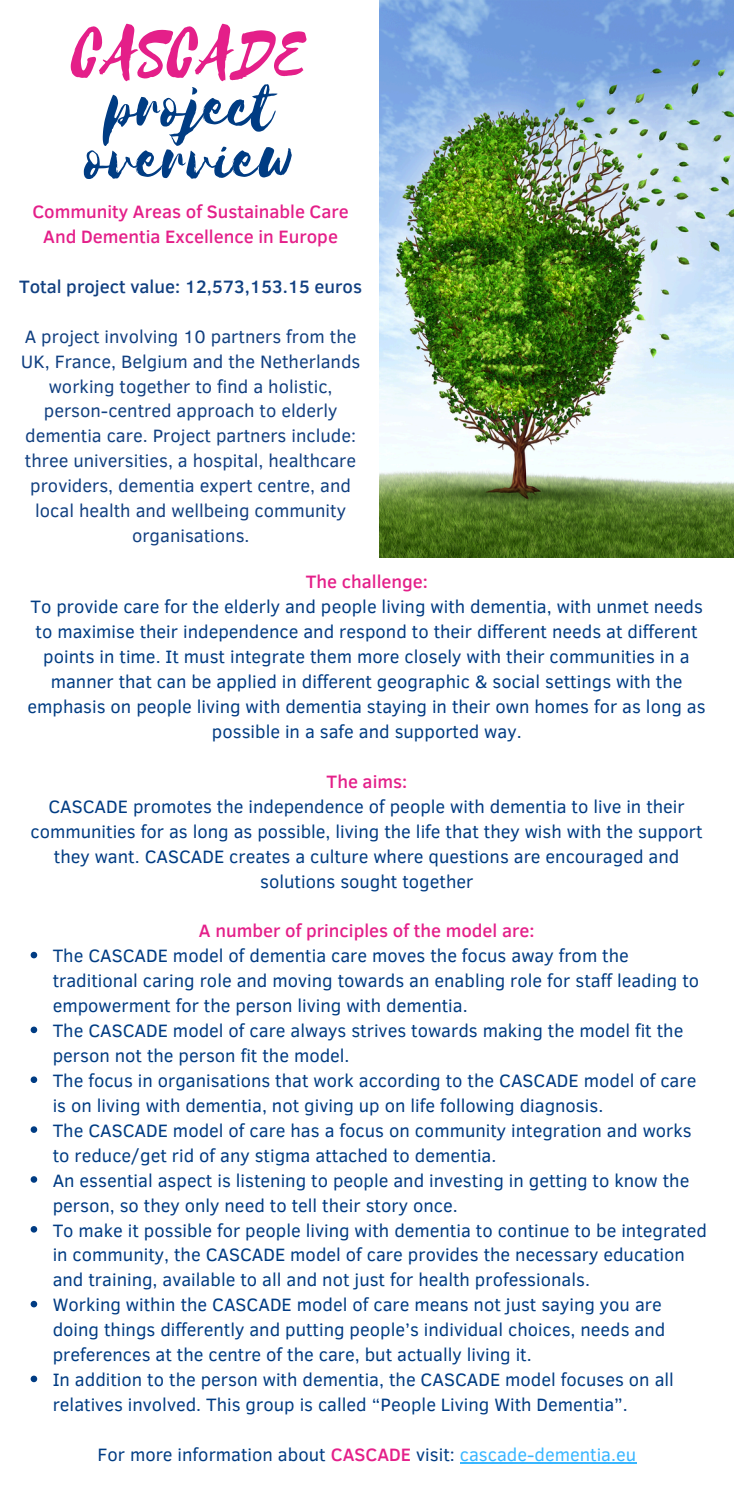
<style>
.page{position:relative;width:734px;height:1489px;background:#fff}
.page>*{position:absolute;margin:0;border:0;box-sizing:border-box;transform-origin:0 0}
.t1{font:75.08px "Selima";color:#003c83}
.t2{font:75.08px "Selima";color:#e41f89}
.t3{font:18.38px/24.8px "Clear Sans";color:#003c83}
.t4{font:18.38px/24.8px "Clear Sans";color:#114081;text-align:center}
.t5{font:500 18.38px/24.8px "Clear Sans";color:#e41f89;text-align:center}
.t6{font:500 18.38px "Clear Sans";color:#114081}
.s1{font-weight:500;color:#e41f89}
.s2{color:#38b6ff}
</style>
<div class="page">
<img style="left:380px;top:0;width:354px;height:557px">
<svg style="left:31px;top:951px;width:6px;height:7px"></svg>
<svg style="left:31px;top:1026px;width:6px;height:7px"></svg>
<svg style="left:31px;top:1076px;width:6px;height:7px"></svg>
<svg style="left:31px;top:1126px;width:6px;height:6px"></svg>
<svg style="left:31px;top:1176px;width:6px;height:6px"></svg>
<svg style="left:31px;top:1226px;width:6px;height:6px"></svg>
<svg style="left:31px;top:1300px;width:6px;height:7px"></svg>
<svg style="left:31px;top:1375px;width:6px;height:7px"></svg>
<hr style="left:460px;top:1462px;width:176px;height:1px;background:#38b6ff">
<h1 class="t2" style="left:74px;top:13px;width:236px">CASCADE</h1>
<h1 class="t1" style="left:107px;top:65px;width:168px">project</h1>
<h1 class="t1" style="left:86px;top:118px;width:211px">overview</h1>
<h2 class="t5" style="left:32px;top:198px;width:318px">Community Areas of Sustainable Care<br>And Dementia Excellence in Europe</h2>
<h2 class="t6" style="left:19px;top:273px;width:345px">Total project value: 12,573,153.15 euros</h2>
<p class="t4" style="left:21px;top:323px;width:341px">A project involving 10 partners from the UK, France, Belgium and the Netherlands working together to find a holistic, person-centred approach to elderly dementia care. Project partners include: three universities, a hospital, healthcare providers, dementia expert centre, and local health and wellbeing community organisations.</p>
<p class="t5" style="left:306px;top:568px;width:124px">The challenge:</p>
<p class="t3" style="left:27px;top:593px;width:679px;text-align:center">To provide care for the elderly and people living with dementia, with unmet needs to maximise their independence and respond to their different needs at different points in time. It must integrate them more closely with their communities in a manner that can be applied in different geographic &amp; social settings with the emphasis on people living with dementia staying in their own homes for as long as possible in a safe and supported way.</p>
<p class="t5" style="left:327px;top:768px;width:82px">The aims:</p>
<p class="t3" style="left:30px;top:793px;width:673px;text-align:center">CASCADE promotes the independence of people with dementia to live in their communities for as long as possible, living the life that they wish with the support they want. CASCADE creates a culture where questions are encouraged and solutions sought together</p>
<p class="t5" style="left:199px;top:917px;width:337px">A number of principles of the model are:</p>
<h2 class="t3" style="left:53px;top:942px;width:648px">The CASCADE model of dementia care moves the focus away from the traditional caring role and moving towards an enabling role for staff leading to empowerment for the person living with dementia.</h2>
<p class="t3" style="left:53px;top:1017px;width:632px">The CASCADE model of care always strives towards making the model fit the person not the person fit the model.</p>
<p class="t3" style="left:53px;top:1067px;width:645px">The focus in organisations that work according to the CASCADE model of care is on living with dementia, not giving up on life following diagnosis.</p>
<p class="t3" style="left:53px;top:1117px;width:640px">The CASCADE model of care has a focus on community integration and works to reduce/get rid of any stigma attached to dementia.</p>
<p class="t3" style="left:53px;top:1166px;width:638px">An essential aspect is listening to people and investing in getting to know the person, so they only need to tell their story once.</p>
<p class="t3" style="left:53px;top:1216px;width:655px">To make it possible for people living with dementia to continue to be integrated in community, the CASCADE model of care provides the necessary education and training, available to all and not just for health professionals.</p>
<p class="t3" style="left:53px;top:1291px;width:614px">Working within the CASCADE model of care means not just saying you are doing things differently and putting people’s individual choices, needs and preferences at the centre of the care, but actually living it.</p>
<p class="t3" style="left:53px;top:1366px;width:623px">In addition to the person with dementia, the CASCADE model focuses on all relatives involved. This group is called “People Living With Dementia”.</p>
<p class="t3" style="left:97px;top:1441px;width:540px">For more information about <span class="s1">CASCADE</span> visit: <span class="s2">cascade-dementia.eu</span></p>
</div>
